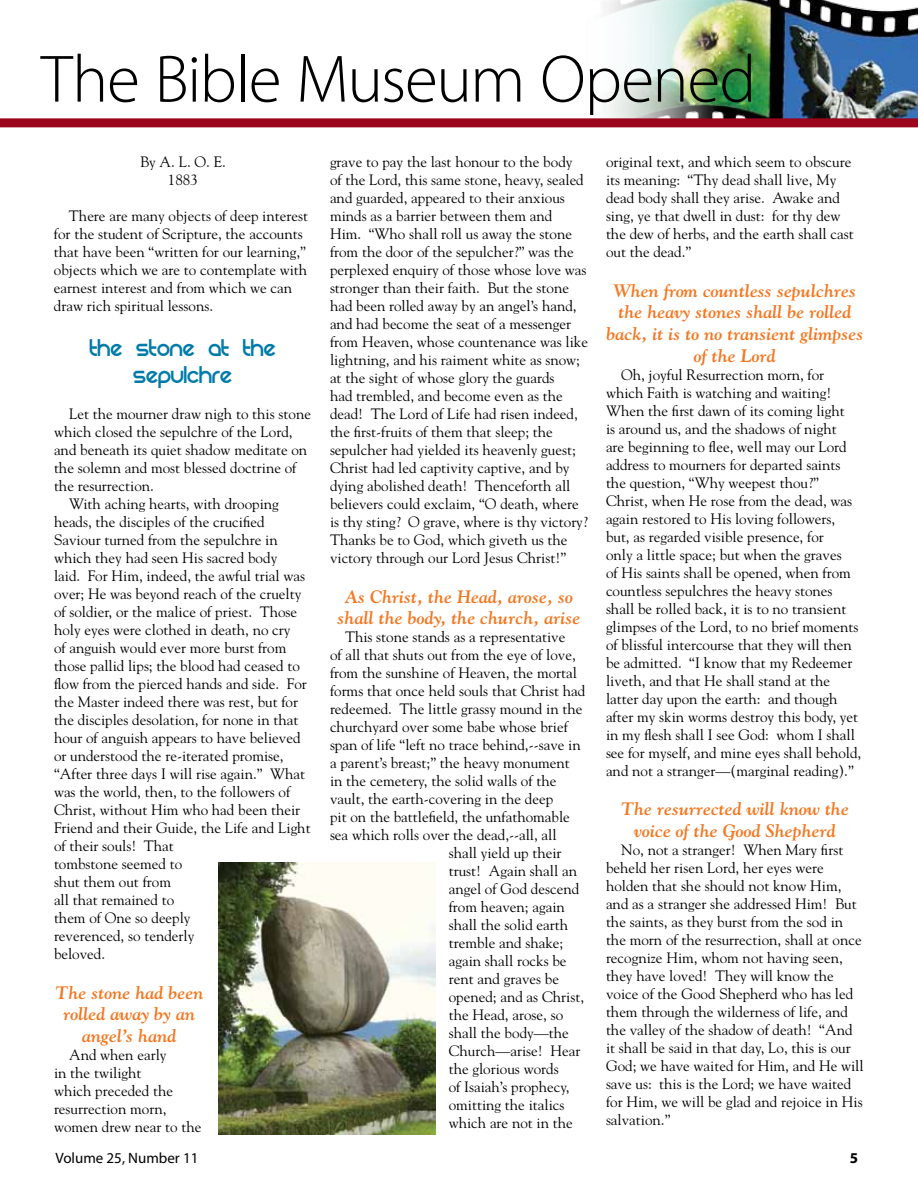
<style>
.page{position:relative;width:918px;height:1188px;background:#fff}
.page>*{position:absolute;margin:0;border:0;box-sizing:border-box;transform-origin:0 0}
.t1{font:300 67.5px "Myriad Pro";letter-spacing:-.02em;color:#000}
.t2{font:27px/27px "REZ";color:#007ba9;text-align:center}
.t3{font:italic 700 18px/21.6px "Goudy";color:#f47721;text-align:center}
.t4{font:15px/18px "Goudy";color:#000}
.t5{font:15px "Myriad Pro";color:#000}
.t6{font:700 15px "Myriad Pro";color:#000}
</style>
<div class="page">
<img style="left:605px;top:0;width:313px;height:118px">
<div style="left:0;top:118px;width:918px;height:9px;background:#9c061d"></div>
<img style="left:218px;top:863px;width:217px;height:271px">
<h1 class="t1" style="left:41px;top:39px;width:717px">The Bible Museum Opened</h1>
<p class="t4" style="left:140px;top:152px;width:87px;text-align:center">By A. L. O. E.<br>1883</p>
<p class="t4" style="left:54px;top:206px;width:256px;text-indent:15px">There are many objects of deep interest for the student of Scripture, the accounts that have been “written for our learning,” objects which we are to contemplate with earnest interest and from which we can draw rich spiritual lessons.</p>
<h2 class="t2" style="left:90px;top:337px;width:188px">The Stone at the<br>Sepulchre</h2>
<p class="t4" style="left:54px;top:405px;width:259px">Let the mourner draw nigh to this stone</p>
<p class="t4" style="left:54px;top:423px;width:240px">which closed the sepulchre of the Lord,</p>
<p class="t4" style="left:54px;top:441px;width:255px">and beneath its quiet shadow meditate on</p>
<p class="t4" style="left:54px;top:459px;width:245px">the solemn and most blessed doctrine of</p>
<p class="t4" style="left:54px;top:477px;width:101px">the resurrection.</p>
<p class="t4" style="left:69px;top:495px;width:211px">With aching hearts, with drooping</p>
<p class="t4" style="left:54px;top:513px;width:212px">heads, the disciples of the crucified</p>
<p class="t4" style="left:54px;top:531px;width:225px">Saviour turned from the sepulchre in</p>
<p class="t4" style="left:54px;top:549px;width:225px">which they had seen His sacred body</p>
<p class="t4" style="left:54px;top:567px;width:253px">laid. For Him, indeed, the awful trial was</p>
<p class="t4" style="left:54px;top:585px;width:249px">over; He was beyond reach of the cruelty</p>
<p class="t4" style="left:54px;top:603px;width:245px">of soldier, or the malice of priest. Those</p>
<p class="t4" style="left:54px;top:621px;width:238px">holy eyes were clothed in death, no cry</p>
<p class="t4" style="left:54px;top:639px;width:234px">of anguish would ever more burst from</p>
<p class="t4" style="left:54px;top:657px;width:247px">those pallid lips; the blood had ceased to</p>
<p class="t4" style="left:54px;top:675px;width:254px">flow from the pierced hands and side. For</p>
<p class="t4" style="left:54px;top:693px;width:246px">the Master indeed there was rest, but for</p>
<p class="t4" style="left:54px;top:711px;width:246px">the disciples desolation, for none in that</p>
<p class="t4" style="left:54px;top:729px;width:248px">hour of anguish appears to have believed</p>
<p class="t4" style="left:54px;top:747px;width:231px">or understood the re-iterated promise,</p>
<p class="t4" style="left:54px;top:765px;width:253px">“After three days I will rise again.” What</p>
<p class="t4" style="left:54px;top:783px;width:239px">was the world, then, to the followers of</p>
<p class="t4" style="left:54px;top:801px;width:248px">Christ, without Him who had been their</p>
<p class="t4" style="left:54px;top:819px;width:258px">Friend and their Guide, the Life and Light</p>
<p class="t4" style="left:54px;top:837px;width:121px">of their souls! That</p>
<p class="t4" style="left:54px;top:855px;width:130px">tombstone seemed to</p>
<p class="t4" style="left:54px;top:873px;width:119px">shut them out from</p>
<p class="t4" style="left:54px;top:891px;width:122px">all that remained to</p>
<p class="t4" style="left:54px;top:909px;width:138px">them of One so deeply</p>
<p class="t4" style="left:54px;top:927px;width:142px">reverenced, so tenderly</p>
<p class="t4" style="left:54px;top:945px;width:53px">beloved.</p>
<p class="t3" style="left:55px;top:981px;width:149px">The stone had been rolled away by an angel’s hand</p>
<p class="t4" style="left:54px;top:1045px;width:149px">And when early<br>in the twilight<br>which preceded the resurrection morn, women drew near to the</p>
<p class="t4" style="left:330px;top:152px;width:259px">grave to pay the last honour to the body of the Lord, this same stone, heavy, sealed and guarded, appeared to their anxious minds as a barrier between them and<br>Him. “Who shall roll us away the stone from the door of the sepulcher?” was the perplexed enquiry of those whose love was stronger than their faith. But the stone had been rolled away by an angel’s hand, and had become the seat of a messenger from Heaven, whose countenance was like lightning, and his raiment white as snow; at the sight of whose glory the guards<br>had trembled, and become even as the dead! The Lord of Life had risen indeed, the first-fruits of them that sleep; the sepulcher had yielded its heavenly guest; Christ had led captivity captive, and by dying abolished death! Thenceforth all believers could exclaim, “O death, where is thy sting? O grave, where is thy victory?<br>Thanks be to God, which giveth us the victory through our Lord Jesus Christ!”</p>
<p class="t3" style="left:338px;top:585px;width:244px">As Christ, the Head, arose, so shall the body, the church, arise</p>
<p class="t4" style="left:345px;top:628px;width:222px">This stone stands as a representative</p>
<p class="t4" style="left:330px;top:646px;width:247px">of all that shuts out from the eye of love,</p>
<p class="t4" style="left:330px;top:664px;width:249px">from the sunshine of Heaven, the mortal</p>
<p class="t4" style="left:330px;top:682px;width:257px">forms that once held souls that Christ had</p>
<p class="t4" style="left:330px;top:700px;width:254px">redeemed. The little grassy mound in the</p>
<p class="t4" style="left:330px;top:718px;width:240px">churchyard over some babe whose brief</p>
<p class="t4" style="left:330px;top:736px;width:252px">span of life “left no trace behind,--save in</p>
<p class="t4" style="left:330px;top:754px;width:241px">a parent’s breast;” the heavy monument</p>
<p class="t4" style="left:330px;top:772px;width:228px">in the cemetery, the solid walls of the</p>
<p class="t4" style="left:330px;top:790px;width:225px">vault, the earth-covering in the deep</p>
<p class="t4" style="left:330px;top:808px;width:241px">pit on the battlefield, the unfathomable</p>
<p class="t4" style="left:330px;top:826px;width:228px">sea which rolls over the dead,--all, all</p>
<p class="t4" style="left:449px;top:844px;width:114px">shall yield up their</p>
<p class="t4" style="left:449px;top:862px;width:130px">trust! Again shall an</p>
<p class="t4" style="left:449px;top:880px;width:132px">angel of God descend</p>
<p class="t4" style="left:449px;top:898px;width:118px">from heaven; again</p>
<p class="t4" style="left:449px;top:916px;width:121px">shall the solid earth</p>
<p class="t4" style="left:449px;top:934px;width:116px">tremble and shake;</p>
<p class="t4" style="left:449px;top:952px;width:119px">again shall rocks be</p>
<p class="t4" style="left:449px;top:970px;width:112px">rent and graves be</p>
<p class="t4" style="left:449px;top:988px;width:137px">opened; and as Christ,</p>
<p class="t4" style="left:449px;top:1006px;width:116px">the Head, arose, so</p>
<p class="t4" style="left:449px;top:1024px;width:122px">shall the body—the</p>
<p class="t4" style="left:449px;top:1042px;width:133px">Church—arise! Hear</p>
<p class="t4" style="left:449px;top:1060px;width:111px">the glorious words</p>
<p class="t4" style="left:449px;top:1078px;width:122px">of Isaiah’s prophecy,</p>
<p class="t4" style="left:449px;top:1096px;width:117px">omitting the italics</p>
<p class="t4" style="left:449px;top:1114px;width:126px">which are not in the</p>
<p class="t4" style="left:606px;top:152px;width:249px">original text, and which seem to obscure its meaning: “Thy dead shall live, My dead body shall they arise. Awake and sing, ye that dwell in dust: for thy dew the dew of herbs, and the earth shall cast out the dead.”</p>
<p class="t3" style="left:606px;top:279px;width:259px">When from countless sepulchres the heavy stones shall be rolled back, it is to no transient glimpses of the Lord</p>
<p class="t4" style="left:606px;top:365px;width:257px">Oh, joyful Resurrection morn, for which Faith is watching and waiting!<br>When the first dawn of its coming light<br>is around us, and the shadows of night<br>are beginning to flee, well may our Lord address to mourners for departed saints the question, “Why weepest thou?” Christ, when He rose from the dead, was again restored to His loving followers, but, as regarded visible presence, for<br>only a little space; but when the graves<br>of His saints shall be opened, when from countless sepulchres the heavy stones shall be rolled back, it is to no transient glimpses of the Lord, to no brief moments of blissful intercourse that they will then be admitted. “I know that my Redeemer liveth, and that He shall stand at the latter day upon the earth: and though after my skin worms destroy this body, yet in my flesh shall I see God: whom I shall see for myself, and mine eyes shall behold, and not a stranger—(marginal reading).”</p>
<p class="t3" style="left:621px;top:798px;width:229px">The resurrected will know the voice of the Good Shepherd</p>
<p class="t4" style="left:606px;top:840px;width:259px">N o, not a stranger! When Mary first beheld her risen Lord, her eyes were holden that she should not know Him, and as a stranger she addressed Him! But the saints, as they burst from the sod in the morn of the resurrection, shall at once recognize Him, whom not having seen, they have loved! They will know the voice of the Good Shepherd who has led them through the wilderness of life, and the valley of the shadow of death! “And it shall be said in that day, Lo, this is our God; we have waited for Him, and He will save us: this is the Lord; we have waited for Him, we will be glad and rejoice in His salvation.”</p>
<p class="t5" style="left:56px;top:1149px;width:144px">Volume 25, Number 11</p>
<p class="t6" style="left:850px;top:1148px;width:10px">5</p>
</div>
